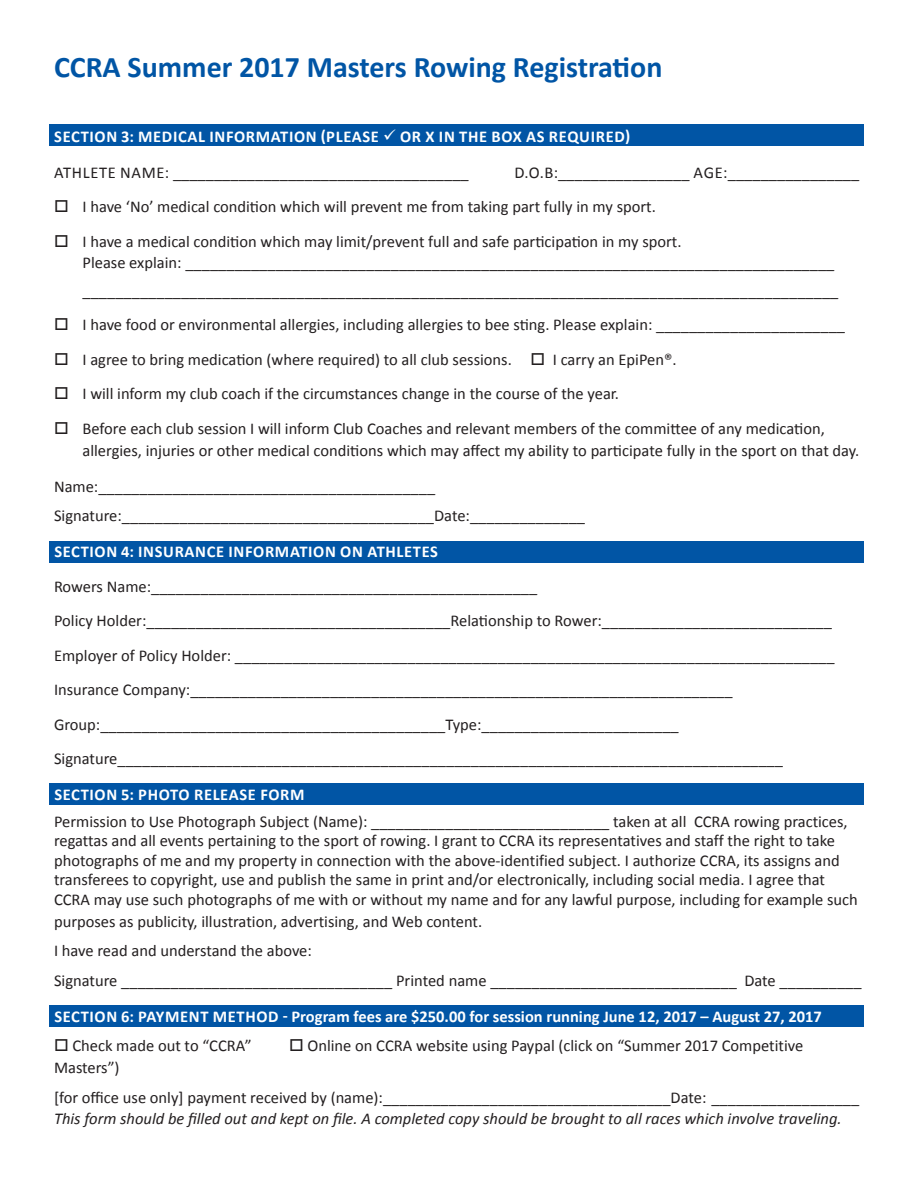
<style>
.page{position:relative;width:918px;height:1188px;background:#fff}
.page>*{position:absolute;margin:0;border:0;box-sizing:border-box;transform-origin:0 0}
.t1{font:700 30px "Calibri";color:#0155a5}
.t2{font:16.5px/34.5px "Calibri";color:#231f20}
.t3{font:700 16.5px/36px "Calibri";letter-spacing:.04em;color:#fff}
.t4{font:italic 16.5px "Calibri";color:#231f20}
.t5{font:700 16.5px "Calibri";color:#fff}
.s1{font-weight:400;color:#231f20}
</style>
<div class="page">
<div style="left:50px;top:783px;width:814px;height:22px;background:#0155a5"></div>
<div style="left:50px;top:1005px;width:814px;height:22px;background:#0155a5"></div>
<div style="left:50px;top:124px;width:814px;height:22px;background:#0155a5"></div>
<div style="left:50px;top:541px;width:814px;height:22px;background:#0155a5"></div>
<h1 class="t1" style="left:54px;top:48px;width:610px">CCRA Summer 2017 Masters Rowing Registration</h1>
<p class="t3" style="left:54px;top:117px;width:577px">SECTION 3: MEDICAL INFORMATION (PLEASE ✓ OR X IN THE BOX AS REQUIRED)<br><span class="s1">ATHLETE NAME: ____________________________________</span></p>
<p class="t2" style="left:515px;top:155px;width:346px">D.O.B:________________ AGE:________________</p>
<p class="t2" style="left:54px;top:190px;width:603px">□ I have ‘No’ medical condition which will prevent me from taking part fully in my sport.</p>
<p class="t2" style="left:83px;top:231px;width:754px;line-height:21px;text-indent:-28px">□ I have a medical condition which may limit/prevent full and safe participation in my sport.<br>Please explain: _______________________________________________________________________________</p>
<p class="t2" style="left:83px;top:273px;width:757px">____________________________________________________________________________________________</p>
<p class="t2" style="left:54px;top:307px;width:793px">□ I have food or environmental allergies, including allergies to bee sting. Please explain: _______________________</p>
<p class="t2" style="left:54px;top:342px;width:624px">□ I agree to bring medication (where required) to all club sessions. □ I carry an EpiPen®.</p>
<p class="t2" style="left:54px;top:376px;width:567px">□ I will inform my club coach if the circumstances change in the course of the year.</p>
<p class="t2" style="left:83px;top:417px;width:778px;line-height:22.5px;text-indent:-28px">□ Before each club session I will inform Club Coaches and relevant members of the committee of any medication, allergies, injuries or other medical conditions which may affect my ability to participate fully in the sport on that day.</p>
<p class="t2" style="left:54px;top:472px;width:533px;line-height:29.2px">Name:_________________________________________<br>Signature:______________________________________Date:______________</p>
<p class="t3" style="left:54px;top:533px;width:385px">SECTION 4: INSURANCE INFORMATION ON ATHLETES</p>
<p class="t2" style="left:54px;top:569px;width:782px">Rowers Name:_______________________________________________<br>Policy Holder:_____________________________________Relationship to Rower:____________________________ Employer of Policy Holder: _________________________________________________________________________ Insurance Company:__________________________________________________________________ Group:__________________________________________Type:________________________ Signature_________________________________________________________________________________</p>
<p class="t3" style="left:54px;top:776px;width:252px">SECTION 5: PHOTO RELEASE FORM</p>
<p class="t2" style="left:54px;top:811px;width:805px;line-height:19.5px">Permission to Use Photograph Subject (Name): _____________________________ taken at all CCRA rowing practices, regattas and all events pertaining to the sport of rowing. I grant to CCRA its representatives and staff the right to take photographs of me and my property in connection with the above-identified subject. I authorize CCRA, its assigns and transferees to copyright, use and publish the same in print and/or electronically, including social media. I agree that CCRA may use such photographs of me with or without my name and for any lawful purpose, including for example such</p>
<p class="t2" style="left:54px;top:907px;width:809px;line-height:29.2px">purposes as publicity, illustration, advertising, and Web content.<br>I have read and understand the above:<br>Signature _________________________________ Printed name ______________________________ Date __________</p>
<p class="t5" style="left:54px;top:1006px;width:769px">SECTION 6: PAYMENT METHOD - Program fees are $250.00 for session running June 12, 2017 – August 27, 2017</p>
<p class="t2" style="left:54px;top:1028px;width:199px">□ Check made out to “CCRA”</p>
<p class="t2" style="left:289px;top:1028px;width:516px">□ Online on CCRA website using Paypal (click on “Summer 2017 Competitive</p>
<p class="t2" style="left:54px;top:1053px;width:807px;line-height:29.2px">Masters”)<br>[for office use only] payment received by (name):___________________________________Date: __________________</p>
<p class="t4" style="left:54px;top:1107px;width:789px">This form should be filled out and kept on file. A completed copy should be brought to all races which involve traveling.</p>
</div>
